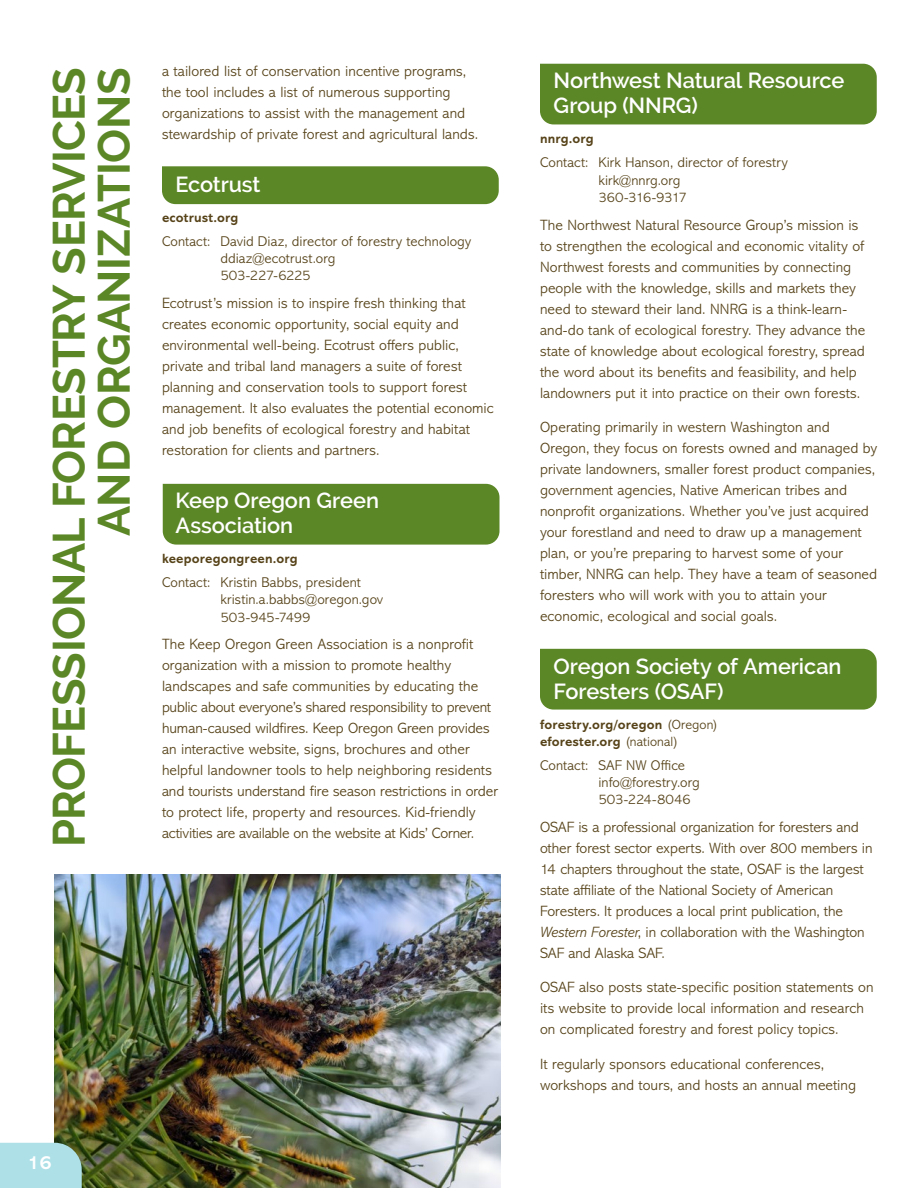
<style>
.page{position:relative;width:918px;height:1188px;background:#fff}
.page>*{position:absolute;margin:0;border:0;box-sizing:border-box;transform-origin:0 0}
.t1{font:700 45px/45px "Raleway";letter-spacing:-.015em;color:#5c8727;text-align:right}
.t2{font:600 21.75px/25.5px "Raleway";letter-spacing:-.005em;color:#fff}
.t3{font:700 19.5px "Abadi MT Std";color:#fff}
.t4{font:300 15px/21px "Abadi MT Std";color:#574319}
.t5{font:300 14.25px/17.2px "Abadi MT Std";letter-spacing:.005em;color:#574319}
.t6{font:700 13.5px/16.5px "Abadi MT Std";letter-spacing:.015em;color:#574319}
.s1{font-weight:300}
.s2{font-style:italic}
</style>
<div class="page">
<div style="left:162px;top:166px;width:337px;height:38px;background:#5c8727"></div>
<div style="left:163px;top:484px;width:337px;height:61px;background:#5c8727"></div>
<div style="left:540px;top:649px;width:337px;height:61px;background:#5c8727"></div>
<div style="left:540px;top:64px;width:337px;height:60px;background:#5c8727"></div>
<img style="left:54px;top:875px;width:446px;height:313px">
<div style="left:0;top:1143px;width:82px;height:45px;background:#aee0e8"></div>
<h1 class="t1" style="left:47px;top:847px;width:781px;rotate:-90deg">PROFESSIONAL FORESTRY SERVICES<br>AND ORGANIZATIONS</h1>
<p class="t4" style="left:162px;top:61px;width:318px">a tailored list of conservation incentive programs, the tool includes a list of numerous supporting organizations to assist with the management and stewardship of private forest and agricultural lands.</p>
<h2 class="t2" style="left:176px;top:171px;width:87px">Ecotrust</h2>
<p class="t6" style="left:162px;top:209px;width:78px">ecotrust.org</p>
<p class="t5" style="left:220px;top:233px;width:252px;text-indent:-58px">Contact: David Diaz, director of forestry technology ddiaz@ecotrust.org<br>503-227-6225</p>
<p class="t4" style="left:162px;top:293px;width:333px">Ecotrust’s mission is to inspire fresh thinking that creates economic opportunity, social equity and environmental well-being. Ecotrust offers public, private and tribal land managers a suite of forest planning and conservation tools to support forest management. It also evaluates the potential economic and job benefits of ecological forestry and habitat restoration for clients and partners.</p>
<h2 class="t2" style="left:176px;top:487px;width:205px">Keep Oregon Green<br>Association</h2>
<p class="t6" style="left:162px;top:550px;width:137px">keeporegongreen.org</p>
<p class="t5" style="left:220px;top:574px;width:164px;text-indent:-58px">Contact: Kristin Babbs, president kristin.a.babbs@oregon.gov<br>503-945-7499</p>
<p class="t4" style="left:162px;top:634px;width:338px">The Keep Oregon Green Association is a nonprofit organization with a mission to promote healthy landscapes and safe communities by educating the public about everyone’s shared responsibility to prevent human-caused wildfires. Keep Oregon Green provides an interactive website, signs, brochures and other helpful landowner tools to help neighboring residents and tourists understand fire season restrictions in order to protect life, property and resources. Kid-friendly activities are available on the website at Kids’ Corner.</p>
<h3 class="t3" style="left:27px;top:1151px;width:26px">16</h3>
<h2 class="t2" style="left:554px;top:68px;width:293px">Northwest Natural Resource<br>Group (NNRG)</h2>
<p class="t6" style="left:540px;top:131px;width:55px">nnrg.org</p>
<p class="t5" style="left:598px;top:154px;width:191px;text-indent:-58px">Contact: Kirk Hanson, director of forestry kirk@nnrg.org<br>360-316-9317</p>
<p class="t4" style="left:540px;top:214px;width:327px">The Northwest Natural Resource Group’s mission is to strengthen the ecological and economic vitality of Northwest forests and communities by connecting people with the knowledge, skills and markets they need to steward their land. NNRG is a think-learn&shy;and-do tank of ecological forestry. They advance the state of knowledge about ecological forestry, spread the word about its benefits and feasibility, and help landowners put it into practice on their own forests.</p>
<p class="t4" style="left:540px;top:417px;width:339px">Operating primarily in western Washington and Oregon, they focus on forests owned and managed by private landowners, smaller forest product companies, government agencies, Native American tribes and nonprofit organizations. Whether you’ve just acquired your forestland and need to draw up a management plan, or you’re preparing to harvest some of your timber, NNRG can help. They have a team of seasoned foresters who will work with you to attain your economic, ecological and social goals.</p>
<h2 class="t2" style="left:554px;top:653px;width:290px">Oregon Society of American<br>Foresters (OSAF)</h2>
<p class="t6" style="left:540px;top:717px;width:180px">forestry.org/oregon <span class="s1">(Oregon) </span>eforester.org <span class="s1">(national)</span></p>
<p class="t5" style="left:598px;top:757px;width:103px;text-indent:-58px">Contact: SAF NW Office info@forestry.org<br>503-224-8046</p>
<p class="t4" style="left:540px;top:817px;width:334px">OSAF is a professional organization for foresters and other forest sector experts. With over 800 members in 14 chapters throughout the state, OSAF is the largest state affiliate of the National Society of American Foresters. It produces a local print publication, the <span class="s2">Western Forester</span>, in collaboration with the Washington SAF and Alaska SAF.</p>
<p class="t4" style="left:540px;top:977px;width:335px">OSAF also posts state-specific position statements on its website to provide local information and research on complicated forestry and forest policy topics.</p>
<p class="t4" style="left:540px;top:1054px;width:318px">It regularly sponsors educational conferences, workshops and tours, and hosts an annual meeting</p>
</div>
